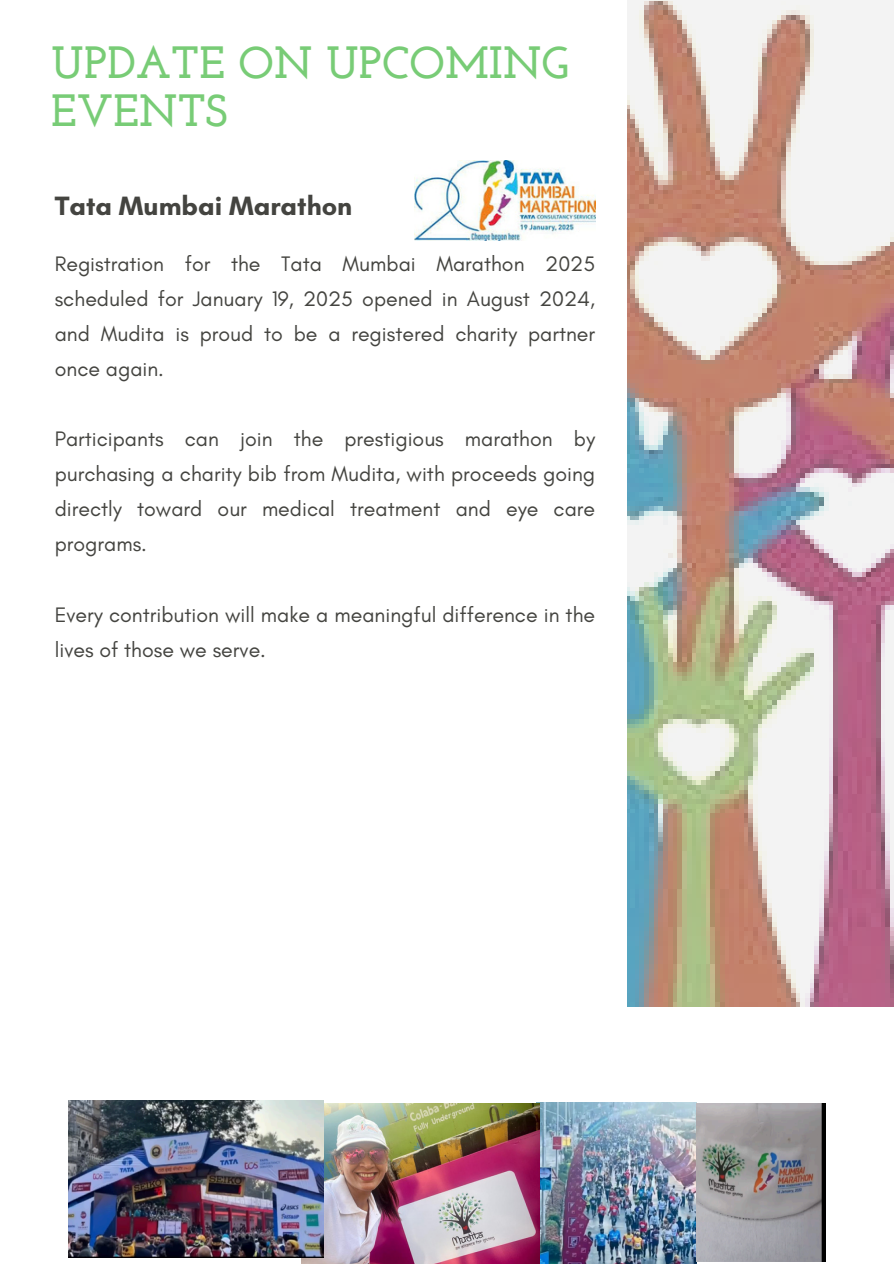
<style>
.page{position:relative;width:894px;height:1264px;background:#fff}
.page>*{position:absolute;margin:0;border:0;box-sizing:border-box;transform-origin:0 0}
.t1{font:700 45px/48.3px "Josefin Slab";color:#78cc76}
.t2{font:700 27px "Glacial Indifference";color:#444440}
.t3{font:21.3px/35px "Glacial Indifference";color:#444440;text-align:justify}
</style>
<div class="page">
<img style="left:627px;top:0;width:266px;height:1006px">
<img style="left:536px;top:1102px;width:160px;height:161px">
<img style="left:301px;top:1103px;width:239px;height:160px">
<img style="left:696px;top:1103px;width:129px;height:158px">
<img style="left:68px;top:1100px;width:256px;height:157px">
<img style="left:414px;top:161px;width:181px;height:79px">
<p class="t1" style="left:51px;top:42px;width:519px">UPDATE ON UPCOMING<br>EVENTS</p>
<p class="t2" style="left:55px;top:190px;width:299px">Tata Mumbai Marathon</p>
<p class="t3" style="left:55px;top:246px;width:541px">Registration for the Tata Mumbai Marathon 2025 scheduled for January 19, 2025 opened in August 2024, and Mudita is proud to be a registered charity partner once again.</p>
<p class="t3" style="left:55px;top:421px;width:542px">Participants can join the prestigious marathon by purchasing a charity bib from Mudita, with proceeds going directly toward our medical treatment and eye care programs.</p>
<p class="t3" style="left:55px;top:596px;width:541px">Every contribution will make a meaningful difference in the lives of those we serve.</p>
</div>
